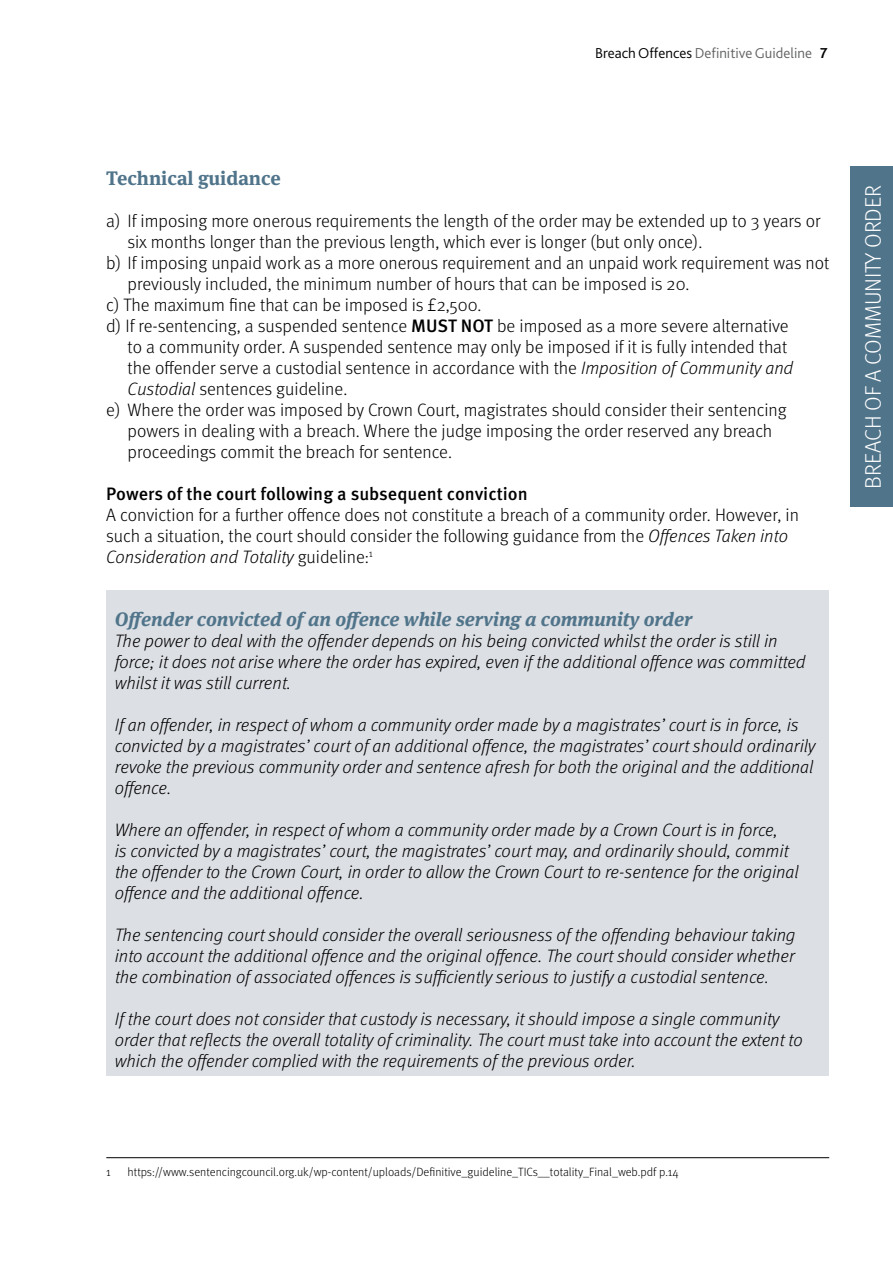
<style>
.page{position:relative;width:893px;height:1263px;background:#fff}
.page>*{position:absolute;margin:0;border:0;box-sizing:border-box;transform-origin:0 0}
.t1{font:300 22.5px "Meta OT";letter-spacing:-.005em;color:#fff}
.A_head{font:italic 700 19.5px "Meta Serif OT";color:#50748a}
.A_head-2{font:700 19.5px "Meta Serif OT";color:#50748a}
.body_text{font:italic 300 18px/21px "Meta OT";color:#000}
.body_text-2{font:300 18px/21px "Meta OT";color:#000}
.B_head{font:500 18px "Meta OT";color:#000}
.t2{font:300 15px "Bliss 2";color:#636466}
.footnote{font:300 12px "Meta OT";color:#000}
.s1{color:#000}
.s2{font-weight:700;color:#000}
.s3{font-weight:500}
.s4{font-style:italic}
</style>
<div class="page">
<div style="left:850px;top:166px;width:43px;height:340px;background:#50748a"></div>
<hr style="left:106px;top:1157px;width:723px;height:1px;background:#000">
<div style="left:106px;top:590px;width:723px;height:485px;background:#dcdfe4"></div>
<p class="t2" style="left:595px;top:43px;width:234px"><span class="s1">Breach Offences</span> Definitive Guideline <span class="s2">7</span></p>
<p class="A_head-2" style="left:106px;top:166px;width:176px">Technical guidance</p>
<p class="body_text-2" style="left:128px;top:211px;width:694px;text-indent:-21px">a) If imposing more onerous requirements the length of the order may be extended up to 3 years or six months longer than the previous length, which ever is longer (but only once).</p>
<p class="body_text-2" style="left:128px;top:253px;width:703px;text-indent:-21px">b) If imposing unpaid work as a more onerous requirement and an unpaid work requirement was not previously included, the minimum number of hours that can be imposed is 20.</p>
<p class="body_text-2" style="left:106px;top:295px;width:377px">c) The maximum fine that can be imposed is £2,500.</p>
<p class="body_text-2" style="left:128px;top:316px;width:667px;text-indent:-21px">d) If re-sentencing, a suspended sentence <span class="s3">MUST NOT</span> be imposed as a more severe alternative to a community order. A suspended sentence may only be imposed if it is fully intended that the offender serve a custodial sentence in accordance with the <span class="s4">Imposition of Community and Custodial</span> sentences guideline.</p>
<p class="body_text-2" style="left:128px;top:400px;width:661px;text-indent:-21px">e) Where the order was imposed by Crown Court, magistrates should consider their sentencing powers in dealing with a breach. Where the judge imposing the order reserved any breach proceedings commit the breach for sentence.</p>
<p class="B_head" style="left:106px;top:483px;width:423px">Powers of the court following a subsequent conviction</p>
<p class="body_text-2" style="left:106px;top:505px;width:694px">A conviction for a further offence does not constitute a breach of a community order. However, in such a situation, the court should consider the following guidance from the <span class="s4">Offences Taken into<br>Consideration and Totality</span> guideline:<sup>1</sup></p>
<p class="A_head" style="left:115px;top:607px;width:579px">Offender convicted of an offence while serving a community order</p>
<p class="body_text" style="left:115px;top:630px;width:692px">The power to deal with the offender depends on his being convicted whilst the order is still in force; it does not arise where the order has expired, even if the additional offence was committed whilst it was still current.</p>
<p class="body_text" style="left:115px;top:714px;width:702px">If an offender, in respect of whom a community order made by a magistrates’ court is in force, is convicted by a magistrates’ court of an additional offence, the magistrates’ court should ordinarily revoke the previous community order and sentence afresh for both the original and the additional offence.</p>
<p class="body_text" style="left:115px;top:819px;width:685px">Where an offender, in respect of whom a community order made by a Crown Court is in force,<br>is convicted by a magistrates’ court, the magistrates’ court may, and ordinarily should, commit the offender to the Crown Court, in order to allow the Crown Court to re-sentence for the original offence and the additional offence.</p>
<p class="body_text" style="left:115px;top:924px;width:682px;text-align:justify">The sentencing court should consider the overall seriousness of the offending behaviour taking into account the additional offence and the original offence. The court should consider whether the combination of associated offences is sufficiently serious to justify a custodial sentence.</p>
<p class="body_text" style="left:115px;top:1008px;width:689px">If the court does not consider that custody is necessary, it should impose a single community order that reflects the overall totality of criminality. The court must take into account the extent to which the offender complied with the requirements of the previous order.</p>
<p class="t1" style="left:860px;top:489px;width:305px;rotate:-90deg">BREACH OF A COMMUNITY ORDER</p>
<p class="footnote" style="left:106px;top:1165px;width:6px">1</p>
<p class="footnote" style="left:128px;top:1165px;width:553px">https://www.sentencingcouncil.org.uk/wp-content/uploads/Definitive_guideline_TICs__totality_Final_web.pdf p.14</p>
</div>
